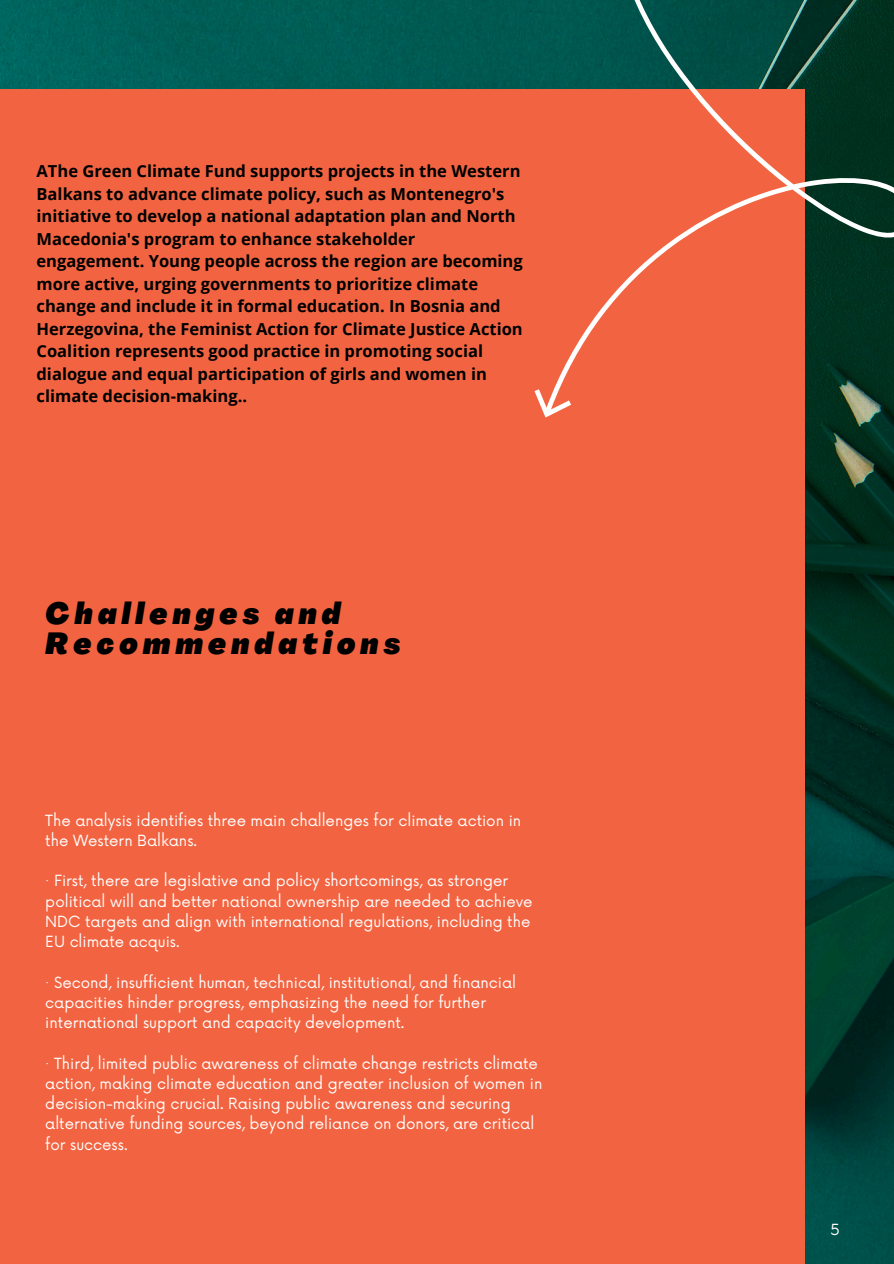
<style>
.page{position:relative;width:894px;height:1264px;background:#fff}
.page>*{position:absolute;margin:0;border:0;box-sizing:border-box;transform-origin:0 0}
.t1{font:italic 900 30px/30.3px "Agrandir";letter-spacing:.175em;color:#000001}
.t2{font:700 16.5px/22.5px "Open Sans";color:#000}
.t3{font:15px/20.2px "Now";color:#fff}
</style>
<div class="page">
<img style="left:0;top:0;width:893px;height:1263px">
<div style="left:0;top:89px;width:804px;height:1174px;background:#f26441"></div>
<svg style="left:390px;top:0;width:503px;height:524px"></svg>
<p class="t2" style="left:37px;top:159px;width:487px">AThe Green Climate Fund supports projects in the Western Balkans to advance climate policy, such as Montenegro's initiative to develop a national adaptation plan and North Macedonia's program to enhance stakeholder engagement. Young people across the region are becoming more active, urging governments to prioritize climate change and include it in formal education. In Bosnia and Herzegovina, the Feminist Action for Climate Justice Action Coalition represents good practice in promoting social dialogue and equal participation of girls and women in climate decision-making..</p>
<p class="t1" style="left:45px;top:601px;width:357px">Challenges and<br>Recommendations</p>
<p class="t3" style="left:45px;top:810px;width:477px">The analysis identifies three main challenges for climate action in the Western Balkans.</p>
<h2 class="t3" style="left:45px;top:871px;width:488px">· First, there are legislative and policy shortcomings, as stronger political will and better national ownership are needed to achieve NDC targets and align with international regulations, including the EU climate acquis.</h2>
<h1 class="t3" style="left:45px;top:972px;width:472px">· Second, insufficient human, technical, institutional, and financial capacities hinder progress, emphasizing the need for further international support and capacity development.</h1>
<p class="t3" style="left:45px;top:1053px;width:498px">· Third, limited public awareness of climate change restricts climate action, making climate education and greater inclusion of women in decision-making crucial. Raising public awareness and securing alternative funding sources, beyond reliance on donors, are critical for success.</p>
<p class="t3" style="left:830px;top:1220px;width:11px">5</p>
</div>
